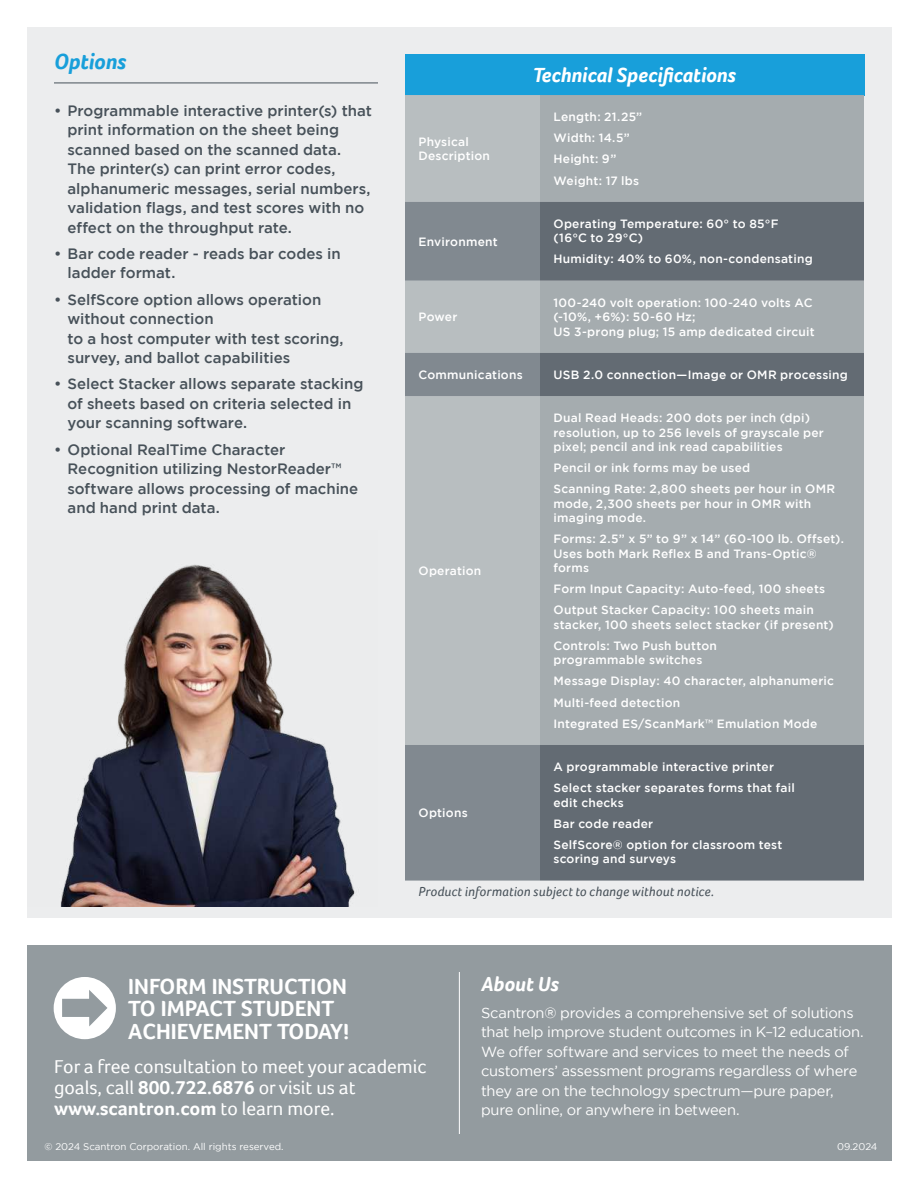
<style>
.page{position:relative;width:918px;height:1188px;background:#fff}
.page>*{position:absolute;margin:0;border:0;box-sizing:border-box;transform-origin:0 0}
.t1{font:700 22.5px/22.5px "Foco";color:#fff}
.t2{font:italic 700 22.5px "Foco Trial";letter-spacing:-.005em;color:#189fda}
.t3{font:italic 700 21px "Foco Trial";color:#fff}
.t4{font:19.5px/21px "Foco";color:#fff}
.t5{font:500 15px/19.5px "Gotham";color:#475159}
.t6{font:14.7px/19.5px "Gotham";letter-spacing:-.015em;color:#fff}
.t7{font:italic 13.5px "Foco Trial";letter-spacing:.01em;color:#475159}
.t8{font:500 12px/21.1px "Gotham";letter-spacing:.02em;color:#fff}
.t9{font:9.75px "Gotham";color:#fff}
.s1{font-weight:700}
</style>
<div class="page">
<div style="left:27px;top:945px;width:864px;height:216px;background:#939b9f"></div>
<hr style="left:459px;top:972px;width:1px;height:162px;background:#fff">
<div style="left:54px;top:977px;width:62px;height:62px;background:#fff;border-radius:50%"></div>
<svg style="left:62px;top:990px;width:45px;height:36px"></svg>
<div style="left:27px;top:27px;width:864px;height:891px;background:#ecedee"></div>
<hr style="left:54px;top:83px;width:324px;height:1px;background:#475159">
<div style="left:405px;top:54px;width:459px;height:41px;background:#189fda"></div>
<div style="left:405px;top:95px;width:135px;height:107px;background:#b8bec0"></div>
<div style="left:540px;top:95px;width:324px;height:107px;background:#a5acaf"></div>
<svg style="left:405px;top:202px;width:135px;height:679px;background:#a3a9ad"></svg>
<svg style="left:540px;top:202px;width:324px;height:679px;background:#8c9398"></svg>
<img style="left:60px;top:564px;width:295px;height:343px">
<h1 class="t2" style="left:54px;top:53px;width:74px">Options</h1>
<p class="t5" style="left:68px;top:101px;width:306px;text-indent:-14px">• Programmable interactive printer(s) that print information on the sheet being scanned based on the scanned data.<br>The printer(s) can print error codes, alphanumeric messages, serial numbers, validation flags, and test scores with no effect on the throughput rate.</p>
<p class="t5" style="left:68px;top:244px;width:275px;text-indent:-14px">• Bar code reader - reads bar codes in ladder format.</p>
<p class="t5" style="left:68px;top:290px;width:278px;text-indent:-14px">• SelfScore option allows operation without connection<br>to a host computer with test scoring, survey, and ballot capabilities</p>
<p class="t5" style="left:68px;top:375px;width:297px;text-indent:-14px">• Select Stacker allows separate stacking of sheets based on criteria selected in your scanning software.</p>
<p class="t5" style="left:68px;top:440px;width:292px;text-indent:-14px">• Optional RealTime Character<br>Recognition utilizing NestorReader™ software allows processing of machine and hand print data.</p>
<p class="t8" style="left:418px;top:135px;width:73px;line-height:14.4px">Physical<br>Description</p>
<p class="t8" style="left:418px;top:231px;width:81px">Environment</p>
<p class="t8" style="left:418px;top:307px;width:40px">Power</p>
<h2 class="t3" style="left:533px;top:61px;width:205px">Technical Specifications</h2>
<p class="t8" style="left:554px;top:107px;width:90px">Length: 21.25”<br>Width: 14.5”<br>Height: 9”<br>Weight: 17 lbs</p>
<p class="t8" style="left:554px;top:217px;width:227px;line-height:14.4px">Operating Temperature: 60° to 85°F (16°C to 29°C)</p>
<p class="t8" style="left:554px;top:249px;width:261px">Humidity: 40% to 60%, non-condensating</p>
<p class="t8" style="left:554px;top:296px;width:263px;line-height:14.4px">100-240 volt operation: 100-240 volts AC (-10%, +6%): 50-60 Hz;<br>US 3-prong plug; 15 amp dedicated circuit</p>
<p class="t8" style="left:418px;top:364px;width:106px">Communications</p>
<p class="t8" style="left:554px;top:364px;width:296px">USB 2.0 connection—Image or OMR processing</p>
<p class="t8" style="left:418px;top:561px;width:64px">Operation</p>
<p class="t8" style="left:554px;top:411px;width:272px;line-height:14.4px">Dual Read Heads: 200 dots per inch (dpi) resolution, up to 256 levels of grayscale per pixel; pencil and ink read capabilities</p>
<p class="t8" style="left:554px;top:458px;width:283px">Pencil or ink forms may be used<br>Scanning Rate: 2,800 sheets per hour in OMR</p>
<p class="t8" style="left:554px;top:497px;width:259px;line-height:14.4px">mode, 2,300 sheets per hour in OMR with imaging mode.</p>
<p class="t8" style="left:554px;top:532px;width:292px;line-height:14.4px">Forms: 2.5” x 5” to 9” x 14” (60-100 lb. Offset).<br>Uses both Mark Reflex B and Trans-Optic® forms</p>
<p class="t8" style="left:554px;top:579px;width:273px">Form Input Capacity: Auto-feed, 100 sheets<br>Output Stacker Capacity: 100 sheets main</p>
<p class="t8" style="left:554px;top:614px;width:282px">stacker, 100 sheets select stacker (if present)<br>Controls: Two Push button</p>
<p class="t8" style="left:554px;top:650px;width:282px">programmable switches<br>Message Display: 40 character, alphanumeric Multi-feed detection<br>Integrated ES/ScanMark™ Emulation Mode</p>
<p class="t8" style="left:554px;top:757px;width:243px">A programmable interactive printer<br>Select stacker separates forms that fail</p>
<p class="t8" style="left:554px;top:792px;width:230px">edit checks<br>Bar code reader<br>SelfScore® option for classroom test</p>
<p class="t8" style="left:554px;top:849px;width:124px">scoring and surveys</p>
<p class="t7" style="left:418px;top:887px;width:297px">Product information subject to change without notice.</p>
<p class="t8" style="left:418px;top:803px;width:51px">Options</p>
<h1 class="t1" style="left:128px;top:975px;width:223px">INFORM INSTRUCTION<br>TO IMPACT STUDENT<br>ACHIEVEMENT TODAY!</h1>
<h3 class="t4" style="left:54px;top:1058px;width:374px">For a free consultation to meet your academic goals, call <span class="s1">800.722.6876</span> or visit us at <span class="s1">www.scantron.com</span> to learn more.</h3>
<p class="t9" style="left:44px;top:1143px;width:241px">© 2024 Scantron Corporation. All rights reserved.</p>
<h2 class="t3" style="left:481px;top:976px;width:79px">About Us</h2>
<p class="t6" style="left:481px;top:1004px;width:384px">Scantron® provides a comprehensive set of solutions that help improve student outcomes in K–12 education.<br>We offer software and services to meet the needs of customers’ assessment programs regardless of where they are on the technology spectrum—pure paper, pure online, or anywhere in between.</p>
<p class="t9" style="left:837px;top:1143px;width:42px">09.2024</p>
</div>
